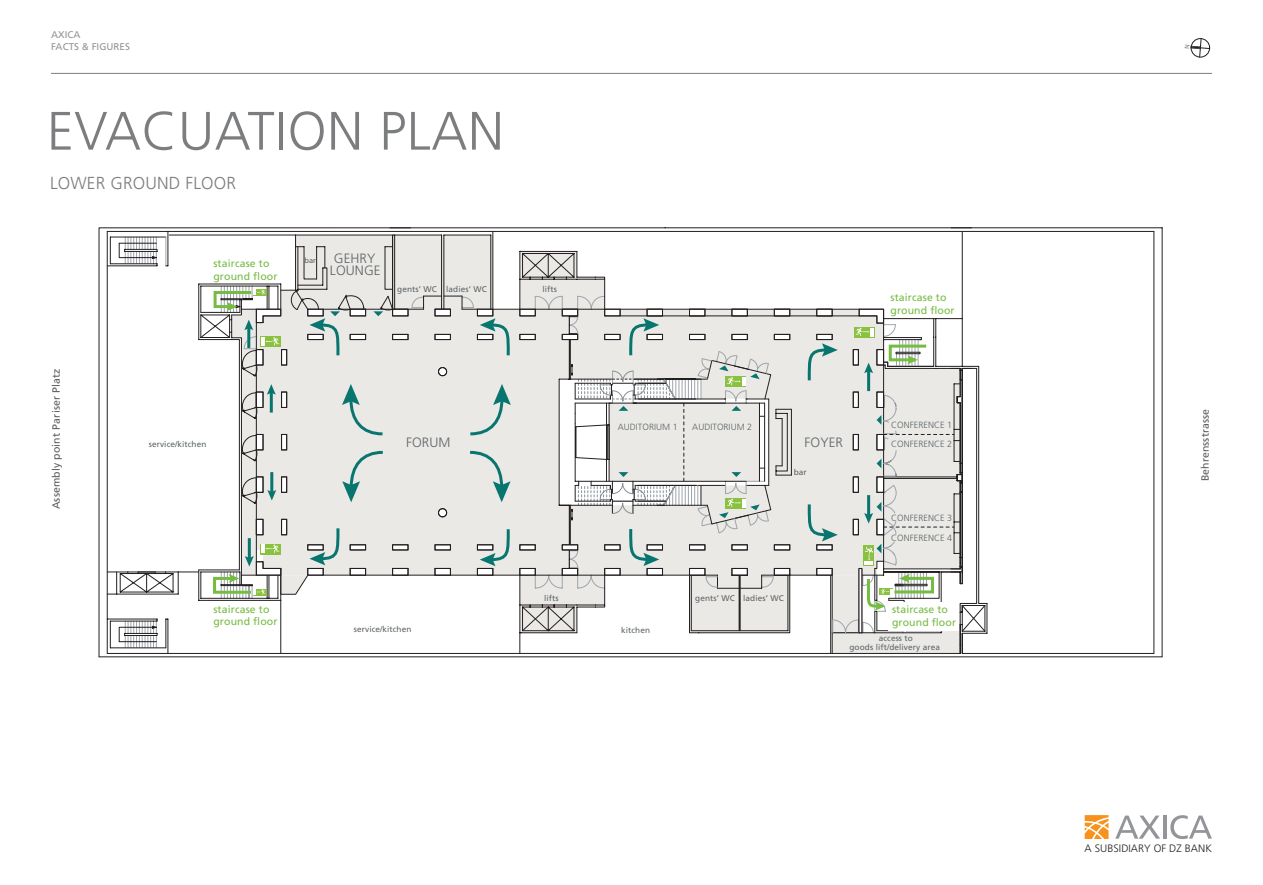
<style>
.page{position:relative;width:1263px;height:885px;background:#fff}
.page>*{position:absolute;margin:0;border:0;box-sizing:border-box;transform-origin:0 0}
.t1{font:300 54px "Frutiger LT Com";letter-spacing:.01em;color:#7b7d7f}
.t2{font:300 17.25px "Frutiger LT Com";letter-spacing:.01em;color:#7b7d7f}
.t3{font:300 13.5px "Frutiger LT Com";letter-spacing:.005em;color:#5d6467}
.t4{font:300 10.65px "Frutiger LT Com";letter-spacing:.005em;color:#231f20}
.t5{font:10.5px/12.6px "Frutiger LT Com";letter-spacing:.01em;color:#76bb42}
.t6{font:10.5px "Frutiger LT Com";letter-spacing:.01em;color:#5b5e5f}
.t7{font:9.75px/12px "Frutiger LT Com";letter-spacing:.005em;color:#939495}
.t8{font:300 9px "Frutiger LT Com";letter-spacing:.005em;color:#5d6467}
.t9{font:8.25px/8.9px "Frutiger LT Com";letter-spacing:.01em;color:#5d6467;text-align:center}
.t10{font:7.5px "Frutiger LT Com";color:#5d6467}
</style>
<div class="page">
<hr style="left:51px;top:73px;width:1161px;height:1px;background:#7b7d7f">
<svg style="left:119px;top:234px;width:1035px;height:126px"></svg>
<svg style="left:412px;top:296px;width:65px;height:13px"></svg>
<svg style="left:125px;top:237px;width:32px;height:27px"></svg>
<svg style="left:393px;top:309px;width:413px;height:51px;background:#e0dfdc"></svg>
<svg style="left:99px;top:360px;width:1063px;height:297px"></svg>
<div style="left:392px;top:334px;width:16px;height:6px;background:#fff"></div>
<div style="left:392px;top:334px;width:16px;height:6px;border:1px solid #231f20"></div>
<div style="left:435px;top:334px;width:16px;height:6px;background:#fff"></div>
<div style="left:435px;top:334px;width:16px;height:6px;border:1px solid #231f20"></div>
<div style="left:477px;top:334px;width:16px;height:6px;background:#fff"></div>
<div style="left:477px;top:334px;width:16px;height:6px;border:1px solid #231f20"></div>
<div style="left:520px;top:334px;width:15px;height:6px;background:#fff"></div>
<div style="left:520px;top:334px;width:15px;height:6px;border:1px solid #231f20"></div>
<div style="left:562px;top:334px;width:16px;height:6px;background:#fff"></div>
<div style="left:562px;top:334px;width:16px;height:6px;border:1px solid #231f20"></div>
<div style="left:392px;top:544px;width:16px;height:6px;background:#fff"></div>
<div style="left:392px;top:544px;width:16px;height:6px;border:1px solid #231f20"></div>
<div style="left:435px;top:544px;width:16px;height:6px;background:#fff"></div>
<div style="left:435px;top:544px;width:16px;height:6px;border:1px solid #231f20"></div>
<div style="left:477px;top:544px;width:16px;height:6px;background:#fff"></div>
<div style="left:477px;top:544px;width:16px;height:6px;border:1px solid #231f20"></div>
<div style="left:520px;top:544px;width:15px;height:6px;background:#fff"></div>
<div style="left:520px;top:544px;width:15px;height:6px;border:1px solid #231f20"></div>
<div style="left:562px;top:544px;width:16px;height:6px;background:#fff"></div>
<div style="left:562px;top:544px;width:16px;height:6px;border:1px solid #231f20"></div>
<div style="left:774px;top:309px;width:16px;height:7px;background:#fff"></div>
<div style="left:774px;top:309px;width:16px;height:7px;border:1px solid #231f20"></div>
<div style="left:732px;top:309px;width:15px;height:7px;background:#fff"></div>
<div style="left:732px;top:309px;width:15px;height:7px;border:1px solid #231f20"></div>
<div style="left:689px;top:309px;width:16px;height:7px;background:#fff"></div>
<div style="left:689px;top:309px;width:16px;height:7px;border:1px solid #231f20"></div>
<div style="left:647px;top:309px;width:16px;height:7px;background:#fff"></div>
<div style="left:647px;top:309px;width:16px;height:7px;border:1px solid #231f20"></div>
<div style="left:604px;top:309px;width:16px;height:7px;background:#fff"></div>
<div style="left:604px;top:309px;width:16px;height:7px;border:1px solid #231f20"></div>
<div style="left:562px;top:309px;width:16px;height:7px;background:#fff"></div>
<div style="left:562px;top:309px;width:16px;height:7px;border:1px solid #231f20"></div>
<div style="left:520px;top:309px;width:15px;height:7px;background:#fff"></div>
<div style="left:520px;top:309px;width:15px;height:7px;border:1px solid #231f20"></div>
<div style="left:477px;top:309px;width:16px;height:7px;background:#fff"></div>
<div style="left:477px;top:309px;width:16px;height:7px;border:1px solid #231f20"></div>
<div style="left:435px;top:309px;width:16px;height:7px;background:#fff"></div>
<div style="left:435px;top:309px;width:16px;height:7px;border:1px solid #231f20"></div>
<div style="left:392px;top:309px;width:16px;height:7px;background:#fff"></div>
<div style="left:392px;top:309px;width:16px;height:7px;border:1px solid #231f20"></div>
<div style="left:392px;top:568px;width:16px;height:7px;background:#fff"></div>
<div style="left:392px;top:568px;width:16px;height:7px;border:1px solid #231f20"></div>
<div style="left:435px;top:568px;width:16px;height:7px;background:#fff"></div>
<div style="left:435px;top:568px;width:16px;height:7px;border:1px solid #231f20"></div>
<div style="left:477px;top:568px;width:16px;height:7px;background:#fff"></div>
<div style="left:477px;top:568px;width:16px;height:7px;border:1px solid #231f20"></div>
<div style="left:520px;top:568px;width:15px;height:7px;background:#fff"></div>
<div style="left:520px;top:568px;width:15px;height:7px;border:1px solid #231f20"></div>
<div style="left:562px;top:568px;width:16px;height:7px;background:#fff"></div>
<div style="left:562px;top:568px;width:16px;height:7px;border:1px solid #231f20"></div>
<svg style="left:571px;top:339px;width:235px;height:294px"></svg>
<svg style="left:467px;top:384px;width:44px;height:53px;background:#ccd9d6"></svg>
<svg style="left:467px;top:449px;width:44px;height:53px;background:#ccd9d6"></svg>
<svg style="left:480px;top:526px;width:31px;height:40px"></svg>
<svg style="left:480px;top:318px;width:31px;height:40px"></svg>
<svg style="left:806px;top:309px;width:157px;height:344px"></svg>
<svg style="left:212px;top:235px;width:181px;height:363px"></svg>
<svg style="left:569px;top:316px;width:223px;height:252px;background:#dadbd8"></svg>
<svg style="left:1085px;top:815px;width:23px;height:23px"></svg>
<svg style="left:1115px;top:815px;width:45px;height:23px"></svg>
<hr style="left:1163px;top:815px;width:3px;height:23px;background:#939598">
<svg style="left:1170px;top:815px;width:42px;height:23px"></svg>
<svg style="left:1190px;top:38px;width:20px;height:19px"></svg>
<p class="t7" style="left:51px;top:29px;width:80px">AXICA<br>FACTS &amp; FIGURES</p>
<h1 class="t1" style="left:47px;top:99px;width:459px">EVACUATION PLAN</h1>
<h2 class="t2" style="left:50px;top:173px;width:187px">LOWER GROUND FLOOR</h2>
<p class="t6" style="left:50px;top:509px;width:142px;rotate:-90deg">Assembly point Pariser Platz</p>
<p class="t5" style="left:213px;top:257px;width:66px">staircase to ground floor</p>
<p class="t10" style="left:304px;top:256px;width:13px">bar</p>
<h3 class="t3" style="left:334px;top:250px;width:43px">GEHRY</h3>
<h3 class="t3" style="left:330px;top:263px;width:52px">LOUNGE</h3>
<p class="t9" style="left:397px;top:284px;width:91px">gents’ WC ladies’ WC</p>
<p class="t9" style="left:543px;top:284px;width:16px">lifts</p>
<p class="t5" style="left:890px;top:291px;width:66px">staircase to ground floor</p>
<p class="t9" style="left:149px;top:439px;width:59px">service/kitchen</p>
<p class="t5" style="left:213px;top:602px;width:66px">staircase to ground floor</p>
<h3 class="t3" style="left:406px;top:434px;width:46px">FORUM</h3>
<p class="t9" style="left:354px;top:625px;width:59px">service/kitchen</p>
<p class="t8" style="left:618px;top:422px;width:62px">AUDITORIUM 1</p>
<p class="t8" style="left:692px;top:422px;width:62px">AUDITORIUM 2</p>
<h3 class="t3" style="left:804px;top:434px;width:40px">FOYER</h3>
<p class="t9" style="left:794px;top:468px;width:15px">bar</p>
<p class="t8" style="left:891px;top:419px;width:63px">CONFERENCE 1</p>
<p class="t8" style="left:891px;top:439px;width:63px">CONFERENCE 2</p>
<p class="t8" style="left:891px;top:512px;width:63px">CONFERENCE 3</p>
<p class="t8" style="left:891px;top:532px;width:63px">CONFERENCE 4</p>
<p class="t9" style="left:544px;top:593px;width:16px">lifts</p>
<p class="t9" style="left:695px;top:593px;width:90px">gents’ WC ladies’ WC</p>
<p class="t9" style="left:621px;top:625px;width:30px">kitchen</p>
<p class="t5" style="left:892px;top:603px;width:66px">staircase to ground floor</p>
<p class="t9" style="left:849px;top:634px;width:92px">access to<br>goods lift/delivery area</p>
<p class="t6" style="left:1199px;top:481px;width:74px;rotate:-90deg">Behrensstrasse</p>
<p class="t4" style="left:1085px;top:842px;width:129px">A SUBSIDIARY OF DZ BANK</p>
</div>
